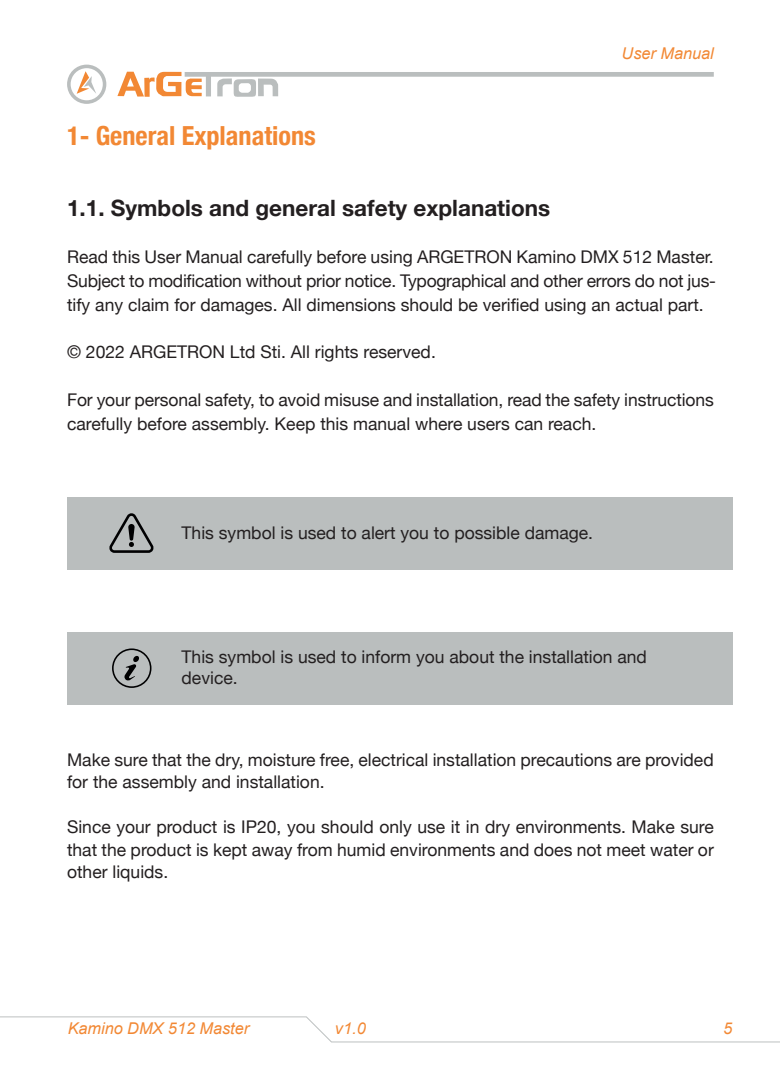
<style>
.page{position:relative;width:780px;height:1088px;background:#fff}
.page>*{position:absolute;margin:0;border:0;box-sizing:border-box;transform-origin:0 0}
.t1{font:700 condensed 26.25px "Helvetica Neue";color:#f28834}
.t2{font:700 22.5px "Helvetica Neue";color:#231f20}
.t3{font:17.5px/23.8px "Helvetica Neue";color:#231f20}
.t4{font:italic 16.25px "Arial";color:#f28834}
</style>
<div class="page">
<div style="left:67px;top:497px;width:665px;height:72px;background:#babebe"></div>
<svg style="left:117px;top:72px;width:596px;height:25px"></svg>
<svg style="left:67px;top:65px;width:39px;height:39px"></svg>
<svg style="left:0;top:1016px;width:780px;height:26px"></svg>
<svg style="left:109px;top:513px;width:45px;height:40px"></svg>
<div style="left:67px;top:632px;width:665px;height:73px;background:#babebe"></div>
<svg style="left:112px;top:648px;width:39px;height:40px"></svg>
<h1 class="t1" style="left:67px;top:114px;width:250px">1- General Explanations</h1>
<p class="t4" style="left:621px;top:43px;width:94px">User Manual</p>
<p class="t2" style="left:67px;top:190px;width:484px">1.1. Symbols and general safety explanations</p>
<p class="t3" style="left:67px;top:246px;width:650px">Read this User Manual carefully before using ARGETRON Kamino DMX 512 Master.<br>Subject to modification without prior notice. Typographical and other errors do not jus&shy;tify any claim for damages. All dimensions should be verified using an actual part.</p>
<p class="t3" style="left:67px;top:341px;width:370px">© 2022 ARGETRON Ltd Sti. All rights reserved.</p>
<p class="t3" style="left:67px;top:389px;width:648px">For your personal safety, to avoid misuse and installation, read the safety instructions carefully before assembly. Keep this manual where users can reach.</p>
<p class="t3" style="left:181px;top:521px;width:413px">This symbol is used to alert you to possible damage.</p>
<p class="t3" style="left:181px;top:647px;width:467px;line-height:21px">This symbol is used to inform you about the installation and device.</p>
<p class="t3" style="left:67px;top:749px;width:648px;line-height:22.5px">Make sure that the dry, moisture free, electrical installation precautions are provided for the assembly and installation.</p>
<p class="t3" style="left:67px;top:817px;width:648px;line-height:22.5px;text-align:justify">Since your product is IP20, you should only use it in dry environments. Make sure that the product is kept away from humid environments and does not meet water or other liquids.</p>
<p class="t4" style="left:68px;top:1018px;width:183px">Kamino DMX 512 Master</p>
<p class="t4" style="left:335px;top:1017px;width:32px">v1.0</p>
<p class="t4" style="left:723px;top:1018px;width:11px">5</p>
</div>
